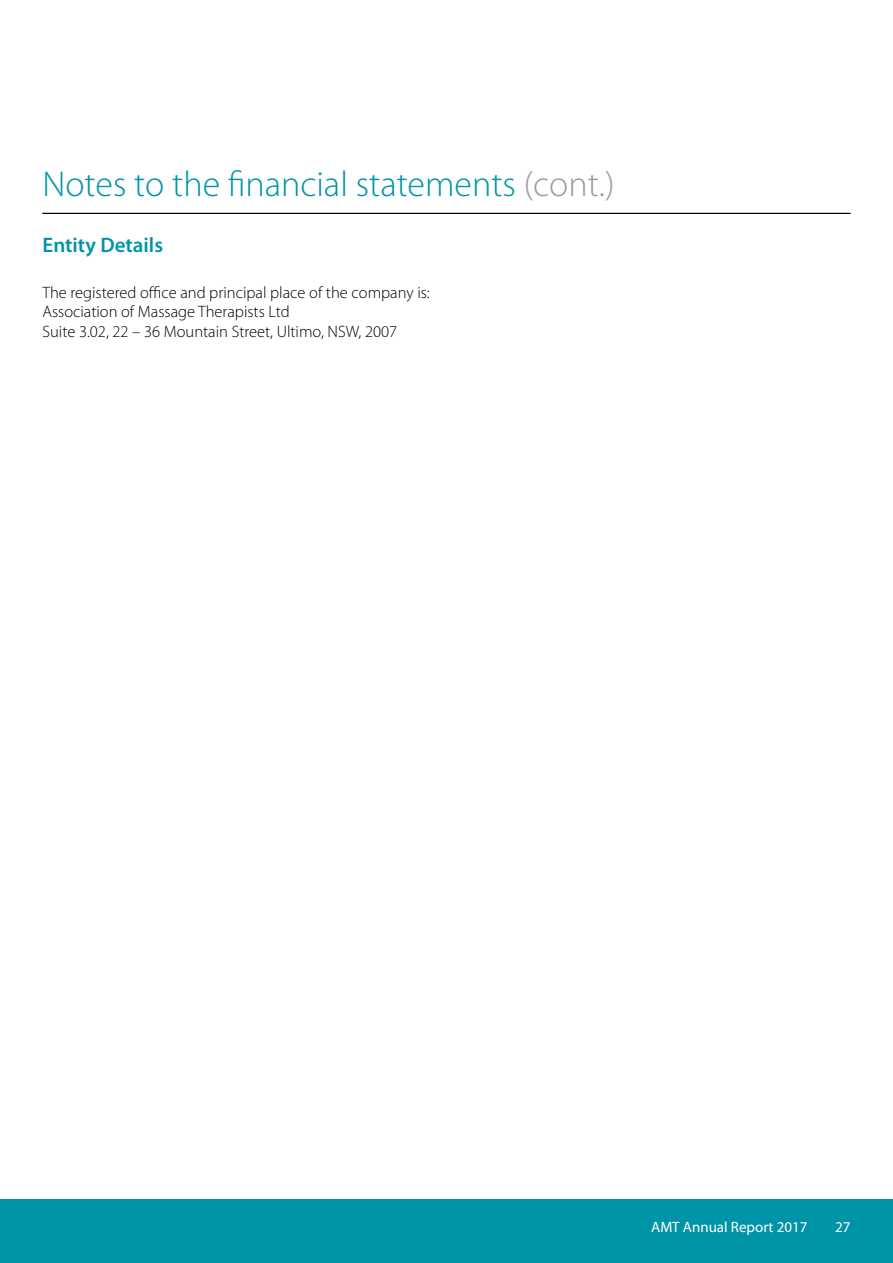
<style>
.page{position:relative;width:893px;height:1263px;background:#fff}
.page>*{position:absolute;margin:0;border:0;box-sizing:border-box;transform-origin:0 0}
.t1{font:300 36px "Myriad Pro";color:#0094a9}
.t2{font:600 21px "Myriad Pro";color:#0094a9}
.t3{font:300 16.5px "Myriad Pro";color:#000}
.t4{font:15px "Myriad Pro";color:#fff}
.s1{color:#9c9d9d}
</style>
<div class="page">
<div style="left:0;top:1199px;width:893px;height:64px;background:#0094a9"></div>
<hr style="left:43px;top:213px;width:807px;height:1px;background:#000">
<h1 class="t1" style="left:43px;top:162px;width:574px">Notes to the financial statements <span class="s1">(cont.)</span></h1>
<p class="t2" style="left:43px;top:232px;width:122px">Entity Details</p>
<p class="t3" style="left:43px;top:282px;width:389px">The registered office and principal place of the company is:</p>
<p class="t3" style="left:43px;top:302px;width:249px">Association of Massage Therapists Ltd</p>
<p class="t3" style="left:43px;top:322px;width:356px">Suite 3.02, 22 – 36 Mountain Street, Ultimo, NSW, 2007</p>
<p class="t4" style="left:651px;top:1217px;width:158px">AMT Annual Report 2017</p>
<p class="t4" style="left:835px;top:1217px;width:17px">27</p>
</div>
